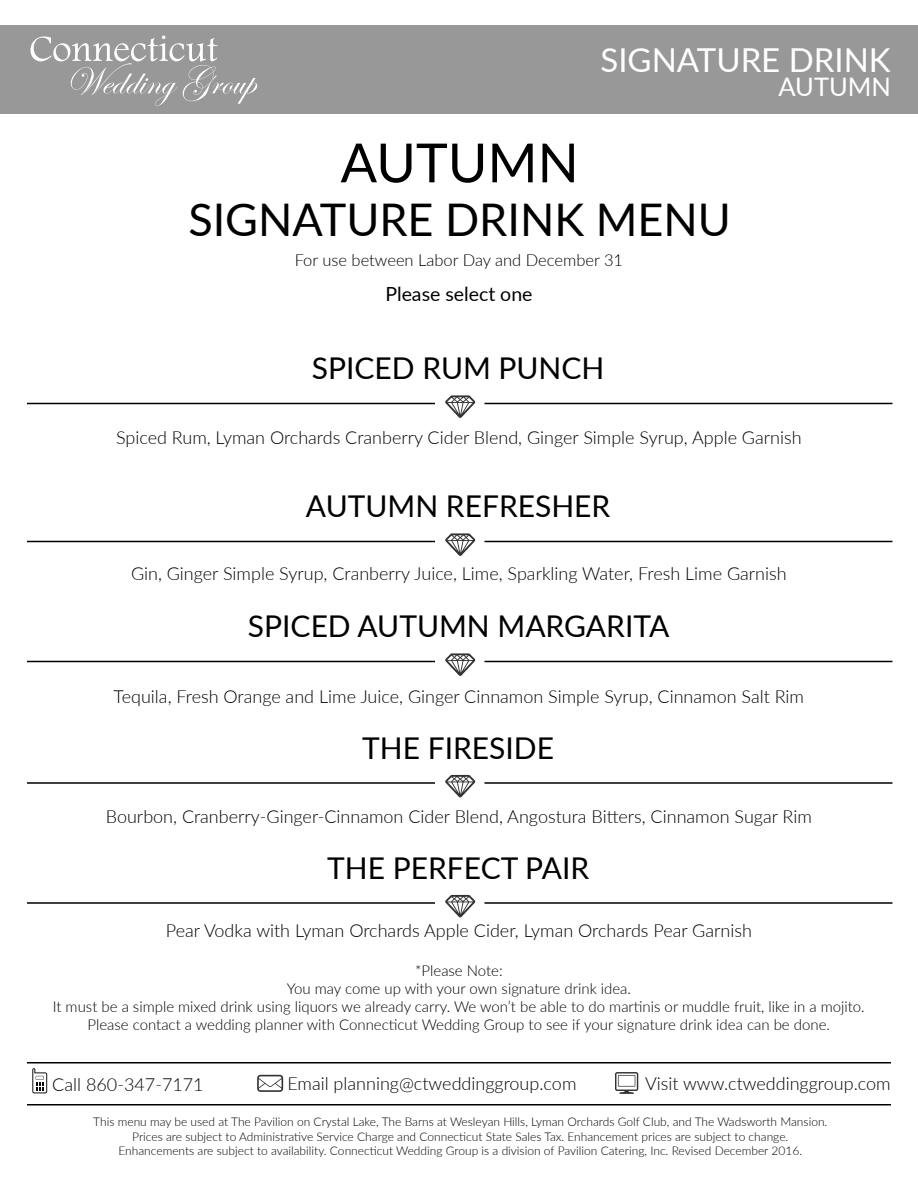
<style>
.page{position:relative;width:918px;height:1188px;background:#fff}
.page>*{position:absolute;margin:0;border:0;box-sizing:border-box;transform-origin:0 0}
.t1{font:54px "Lato";color:#000}
.t2{font:45px "Lato";color:#000}
.t3{font:33px "Lato";color:#fff}
.t4{font:30px "Lato";color:#000}
.t5{font:25.5px "Lato";color:#fff}
.t6{font:19.5px "Lato";color:#000}
.t7{font:300 18px "Lato";color:#000}
.t8{font:300 16.5px "Lato";color:#000}
.t9{font:300 15px/18px "Lato";color:#000;text-align:center}
.t10{font:300 12px/14.4px "Lato";color:#000;text-align:center}
</style>
<div class="page">
<div style="left:0;top:26px;width:918px;height:88px;background:#989898"></div>
<svg style="left:31px;top:36px;width:226px;height:70px"></svg>
<svg style="left:257px;top:1075px;width:26px;height:17px"></svg>
<svg style="left:615px;top:1072px;width:23px;height:22px"></svg>
<svg style="left:32px;top:1068px;width:15px;height:25px"></svg>
<hr style="left:27px;top:1062px;width:864px;height:1px;background:#000">
<hr style="left:27px;top:1104px;width:864px;height:1px;background:#000">
<svg style="left:445px;top:395px;width:30px;height:23px"></svg>
<hr style="left:27px;top:403px;width:408px;height:1px;background:#000">
<hr style="left:484px;top:403px;width:408px;height:1px;background:#000">
<svg style="left:445px;top:533px;width:30px;height:23px"></svg>
<hr style="left:27px;top:541px;width:408px;height:1px;background:#000">
<hr style="left:484px;top:541px;width:408px;height:1px;background:#000">
<svg style="left:445px;top:653px;width:30px;height:23px"></svg>
<hr style="left:27px;top:661px;width:408px;height:1px;background:#000">
<hr style="left:484px;top:661px;width:408px;height:1px;background:#000">
<svg style="left:445px;top:775px;width:30px;height:22px"></svg>
<hr style="left:27px;top:782px;width:408px;height:2px;background:#000">
<hr style="left:484px;top:782px;width:408px;height:2px;background:#000">
<svg style="left:445px;top:895px;width:30px;height:22px"></svg>
<hr style="left:27px;top:902px;width:408px;height:2px;background:#000">
<hr style="left:484px;top:902px;width:408px;height:2px;background:#000">
<h3 class="t3" style="left:601px;top:37px;width:292px">SIGNATURE DRINK</h3>
<h3 class="t5" style="left:778px;top:69px;width:114px">AUTUMN</h3>
<h1 class="t1" style="left:341px;top:124px;width:240px">AUTUMN</h1>
<h2 class="t2" style="left:188px;top:188px;width:544px">SIGNATURE DRINK MENU</h2>
<p class="t8" style="left:295px;top:248px;width:330px">For use between Labor Day and December 31</p>
<p class="t6" style="left:385px;top:280px;width:149px">Please select one</p>
<h3 class="t4" style="left:312px;top:347px;width:294px">SPICED RUM PUNCH</h3>
<p class="t7" style="left:116px;top:425px;width:687px">Spiced Rum, Lyman Orchards Cranberry Cider Blend, Ginger Simple Syrup, Apple Garnish</p>
<h3 class="t4" style="left:306px;top:485px;width:306px">AUTUMN REFRESHER</h3>
<p class="t7" style="left:131px;top:561px;width:657px">Gin, Ginger Simple Syrup, Cranberry Juice, Lime, Sparkling Water, Fresh Lime Garnish</p>
<h3 class="t4" style="left:248px;top:605px;width:423px">SPICED AUTUMN MARGARITA</h3>
<p class="t7" style="left:114px;top:684px;width:692px">Tequila, Fresh Orange and Lime Juice, Ginger Cinnamon Simple Syrup, Cinnamon Salt Rim</p>
<h3 class="t4" style="left:362px;top:726px;width:193px">THE FIRESIDE</h3>
<p class="t7" style="left:106px;top:804px;width:708px">Bourbon, Cranberry-Ginger-Cinnamon Cider Blend, Angostura Bitters, Cinnamon Sugar Rim</p>
<h3 class="t4" style="left:327px;top:846px;width:264px">THE PERFECT PAIR</h3>
<p class="t7" style="left:166px;top:918px;width:588px">Pear Vodka with Lyman Orchards Apple Cider, Lyman Orchards Pear Garnish</p>
<p class="t9" style="left:53px;top:961px;width:814px">*Please Note:<br>You may come up with your own signature drink idea.<br>It must be a simple mixed drink using liquors we already carry. We won’t be able to do martinis or muddle fruit, like in a mojito.<br>Please contact a wedding planner with Connecticut Wedding Group to see if your signature drink idea can be done.</p>
<p class="t7" style="left:52px;top:1072px;width:153px">Call 860-347-7171</p>
<p class="t7" style="left:287px;top:1071px;width:291px">Email planning@ctweddinggroup.com</p>
<p class="t7" style="left:645px;top:1071px;width:247px">Visit www.ctweddinggroup.com</p>
<p class="t10" style="left:93px;top:1114px;width:736px">This menu may be used at The Pavilion on Crystal Lake, The Barns at Wesleyan Hills, Lyman Orchards Golf Club, and The Wadsworth Mansion.<br>Prices are subject to Administrative Service Charge and Connecticut State Sales Tax. Enhancement prices are subject to change.<br>Enhancements are subject to availability. Connecticut Wedding Group is a division of Pavilion Catering, Inc. Revised December 2016.</p>
</div>
